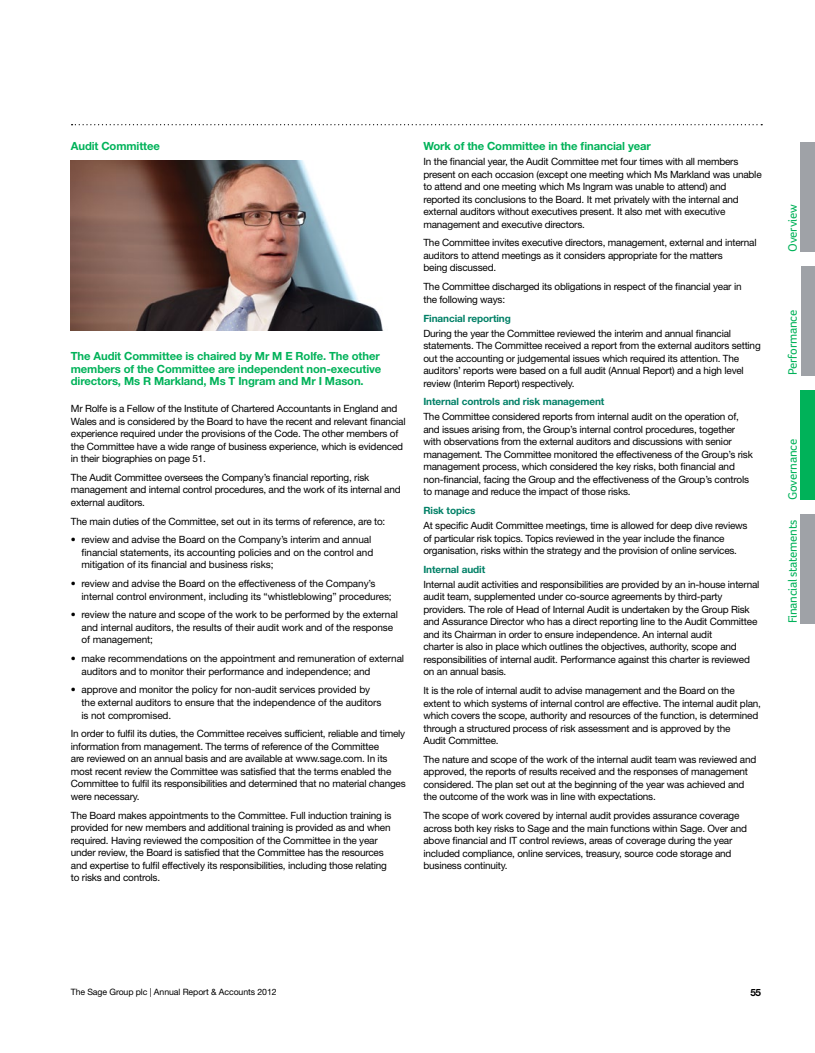
<style>
.page{position:relative;width:815px;height:1053px;background:#fff}
.page>*{position:absolute;margin:0;border:0;box-sizing:border-box;transform-origin:0 0}
.t1{font:12.5px "Foco";letter-spacing:-.02em;color:#00b259}
.Heading_2_Space_Afte{font:700 11.25px/12.5px "Helvetica Neue LT Std";letter-spacing:-.01em;color:#00b259}
.Heading_2{font:700 11.25px "Helvetica Neue LT Std";letter-spacing:-.01em;color:#00b259}
.Bodytext{font:700 11.25px "Helvetica Neue LT Std";letter-spacing:-.01em;color:#00b259}
.Bodytext-2{font:10px/12.5px "Helvetica Neue LT Std";letter-spacing:-.02em;color:#000}
.Bulleted_List{font:10px/12.5px "Helvetica Neue LT Std";letter-spacing:-.01em;color:#000}
.Heading_3{font:700 10px "Helvetica Neue LT Std";letter-spacing:-.01em;color:#008066}
.t2{font:700 10px "Helvetica Neue LT Std";color:#000}
.t3{font:8.75px "Helvetica Neue LT Std";letter-spacing:-.01em;color:#000}
</style>
<div class="page">
<img style="left:71px;top:160px;width:312px;height:170px">
<div style="left:801px;top:266px;width:14px;height:110px;background:#9fa2a7"></div>
<div style="left:801px;top:390px;width:14px;height:110px;background:#00b259"></div>
<div style="left:801px;top:514px;width:14px;height:110px;background:#9fa2a7"></div>
<div style="left:801px;top:142px;width:14px;height:110px;background:#9fa2a7"></div>
<svg style="left:72px;top:124px;width:690px;height:1px"></svg>
<p class="Bodytext" style="left:71px;top:139px;width:90px">Audit Committee</p>
<p class="Heading_2_Space_Afte" style="left:71px;top:350px;width:312px">The Audit Committee is chaired by Mr M E Rolfe. The other members of the Committee are independent non-executive directors, Ms R Markland, Ms T Ingram and Mr I Mason.</p>
<p class="Bodytext-2" style="left:71px;top:402px;width:336px">Mr Rolfe is a Fellow of the Institute of Chartered Accountants in England and Wales and is considered by the Board to have the recent and relevant financial experience required under the provisions of the Code. The other members of the Committee have a wide range of business experience, which is evidenced in their biographies on page 51.</p>
<p class="Bodytext-2" style="left:71px;top:471px;width:331px">The Audit Committee oversees the Company’s financial reporting, risk management and internal control procedures, and the work of its internal and external auditors.</p>
<p class="Bodytext-2" style="left:71px;top:514px;width:316px">The main duties of the Committee, set out in its terms of reference, are to:</p>
<p class="Bulleted_List" style="left:81px;top:533px;width:293px;text-indent:-11px">• review and advise the Board on the Company’s interim and annual financial statements, its accounting policies and on the control and mitigation of its financial and business risks;</p>
<p class="Bulleted_List" style="left:81px;top:577px;width:312px;text-indent:-11px">• review and advise the Board on the effectiveness of the Company’s internal control environment, including its “whistleblowing” procedures;</p>
<p class="Bulleted_List" style="left:81px;top:608px;width:318px;text-indent:-11px">• review the nature and scope of the work to be performed by the external and internal auditors, the results of their audit work and of the response of management;</p>
<p class="Bulleted_List" style="left:81px;top:652px;width:324px;text-indent:-11px">• make recommendations on the appointment and remuneration of external auditors and to monitor their performance and independence; and</p>
<p class="Bulleted_List" style="left:81px;top:683px;width:301px;text-indent:-11px">• approve and monitor the policy for non-audit services provided by the external auditors to ensure that the independence of the auditors is not compromised.</p>
<p class="Bodytext-2" style="left:71px;top:727px;width:336px">In order to fulfil its duties, the Committee receives sufficient, reliable and timely information from management. The terms of reference of the Committee<br>are reviewed on an annual basis and are available at www.sage.com. In its most recent review the Committee was satisfied that the terms enabled the Committee to fulfil its responsibilities and determined that no material changes were necessary.</p>
<p class="Bodytext-2" style="left:71px;top:808px;width:322px">The Board makes appointments to the Committee. Full induction training is provided for new members and additional training is provided as and when required. Having reviewed the composition of the Committee in the year under review, the Board is satisfied that the Committee has the resources and expertise to fulfil effectively its responsibilities, including those relating to risks and controls.</p>
<h3 class="Heading_2" style="left:423px;top:139px;width:229px">Work of the Committee in the financial year</h3>
<p class="Bodytext-2" style="left:423px;top:155px;width:340px">In the financial year, the Audit Committee met four times with all members present on each occasion (except one meeting which Ms Markland was unable to attend and one meeting which Ms Ingram was unable to attend) and reported its conclusions to the Board. It met privately with the internal and external auditors without executives present. It also met with executive management and executive directors.</p>
<p class="Bodytext-2" style="left:423px;top:236px;width:335px">The Committee invites executive directors, management, external and internal auditors to attend meetings as it considers appropriate for the matters<br>being discussed.</p>
<p class="Bodytext-2" style="left:423px;top:280px;width:320px">The Committee discharged its obligations in respect of the financial year in the following ways:</p>
<p class="Heading_3" style="left:423px;top:312px;width:89px">Financial reporting</p>
<p class="Bodytext-2" style="left:423px;top:326px;width:339px">During the year the Committee reviewed the interim and annual financial statements. The Committee received a report from the external auditors setting out the accounting or judgemental issues which required its attention. The auditors’ reports were based on a full audit (Annual Report) and a high level review (Interim Report) respectively.</p>
<p class="Heading_3" style="left:423px;top:395px;width:182px">Internal controls and risk management</p>
<p class="Bodytext-2" style="left:423px;top:410px;width:331px">The Committee considered reports from internal audit on the operation of, and issues arising from, the Group’s internal control procedures, together with observations from the external auditors and discussions with senior management. The Committee monitored the effectiveness of the Group’s risk management process, which considered the key risks, both financial and non-financial, facing the Group and the effectiveness of the Group’s controls to manage and reduce the impact of those risks.</p>
<p class="Heading_3" style="left:423px;top:504px;width:54px">Risk topics</p>
<p class="Bodytext-2" style="left:423px;top:519px;width:326px">At specific Audit Committee meetings, time is allowed for deep dive reviews of particular risk topics. Topics reviewed in the year include the finance organisation, risks within the strategy and the provision of online services.</p>
<p class="Heading_3" style="left:423px;top:563px;width:63px">Internal audit</p>
<p class="Bodytext-2" style="left:423px;top:578px;width:338px">Internal audit activities and responsibilities are provided by an in-house internal audit team, supplemented under co-source agreements by third-party providers. The role of Head of Internal Audit is undertaken by the Group Risk and Assurance Director who has a direct reporting line to the Audit Committee and its Chairman in order to ensure independence. An internal audit<br>charter is also in place which outlines the objectives, authority, scope and responsibilities of internal audit. Performance against this charter is reviewed on an annual basis.</p>
<p class="Bodytext-2" style="left:423px;top:684px;width:339px">It is the role of internal audit to advise management and the Board on the extent to which systems of internal control are effective. The internal audit plan, which covers the scope, authority and resources of the function, is determined through a structured process of risk assessment and is approved by the<br>Audit Committee.</p>
<p class="Bodytext-2" style="left:423px;top:753px;width:334px">The nature and scope of the work of the internal audit team was reviewed and approved, the reports of results received and the responses of management considered. The plan set out at the beginning of the year was achieved and the outcome of the work was in line with expectations.</p>
<p class="Bodytext-2" style="left:423px;top:809px;width:325px">The scope of work covered by internal audit provides assurance coverage across both key risks to Sage and the main functions within Sage. Over and above financial and IT control reviews, areas of coverage during the year included compliance, online services, treasury, source code storage and business continuity.</p>
<p class="t1" style="left:785px;top:252px;width:49px;rotate:-90deg">Overview</p>
<p class="t1" style="left:786px;top:375px;width:67px;rotate:-90deg">Performance</p>
<p class="t1" style="left:785px;top:500px;width:62px;rotate:-90deg">Governance</p>
<p class="t1" style="left:785px;top:623px;width:105px;rotate:-90deg">Financial statements</p>
<p class="t3" style="left:71px;top:987px;width:207px">The Sage Group plc | Annual Report &amp; Accounts 2012</p>
<p class="t2" style="left:750px;top:986px;width:12px">55</p>
</div>
